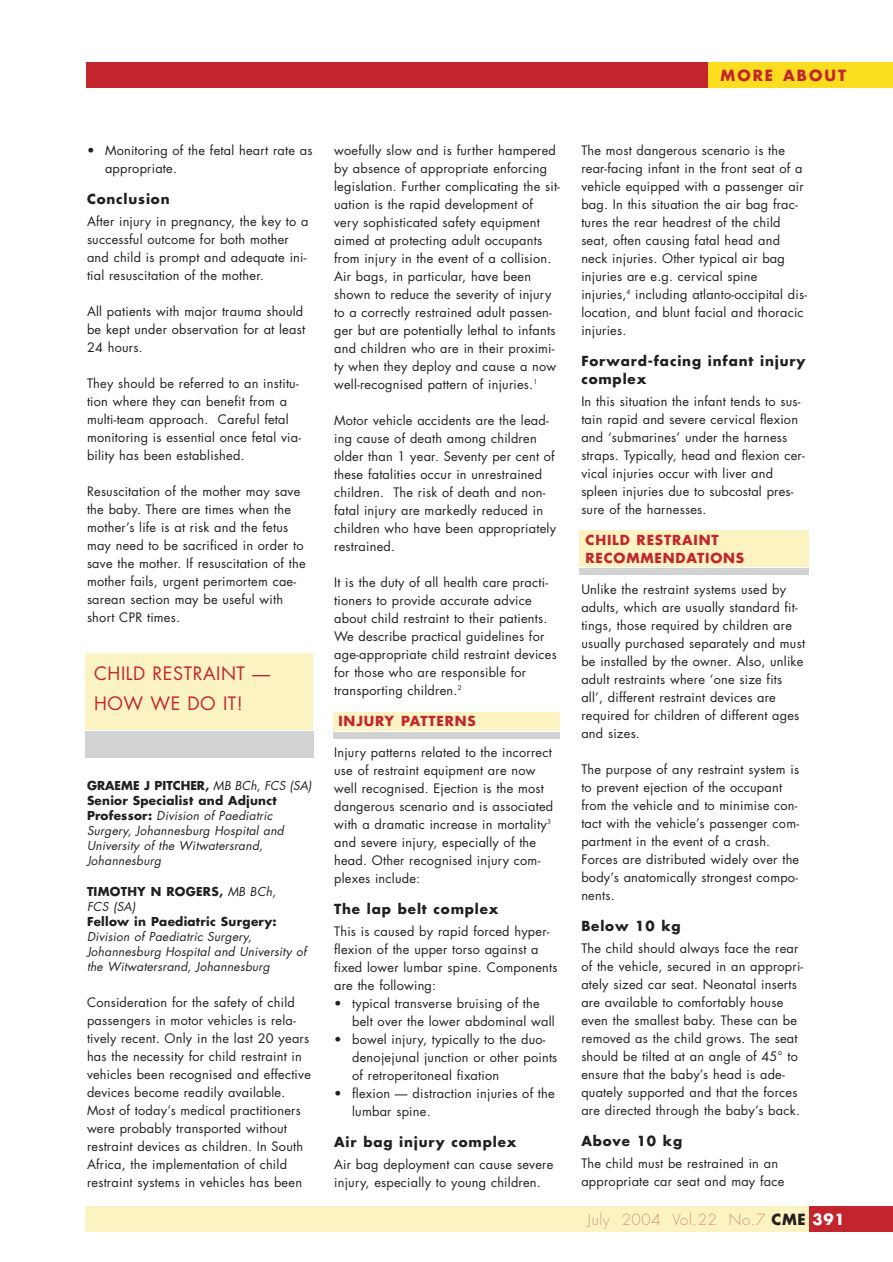
<style>
.page{position:relative;width:893px;height:1262px;background:#fff}
.page>*{position:absolute;margin:0;border:0;box-sizing:border-box;transform-origin:0 0}
.t1{font:18px/30px "Futura";letter-spacing:.03em;color:#c2262c}
.t2{font:300 15px "Futura";letter-spacing:.035em;color:#db9079}
.t3{font:700 15px "Futura";letter-spacing:.135em;color:#c2262c}
.t4{font:700 13.5px/18px "Futura";letter-spacing:.06em;color:#231f20}
.t5{font:700 13.5px/18px "Futura";letter-spacing:.06em;color:#c2262c}
.t6{font:12.75px/18px "Futura";letter-spacing:.02em;color:#231f20}
.t7{font:italic 12px/15px "Futura";letter-spacing:.02em;color:#231f20}
.t8{font:700 12px/15px "Futura";letter-spacing:.02em;color:#231f20}
.s1{font-weight:700;font-style:normal}
.s2{font-weight:400;font-style:italic}
.s3{font-weight:700;color:#231f20}
.s4{font-weight:700;color:#fff}
</style>
<div class="page">
<div style="left:333px;top:712px;width:227px;height:19px;background:#fcf3c2"></div>
<div style="left:333px;top:732px;width:227px;height:6px;background:#d1d2d4"></div>
<div style="left:579px;top:530px;width:229px;height:37px;background:#fcf3c2"></div>
<div style="left:579px;top:568px;width:229px;height:6px;background:#d1d2d4"></div>
<div style="left:86px;top:62px;width:721px;height:26px;background:#c2262c"></div>
<div style="left:708px;top:62px;width:184px;height:26px;background:#fadd1f"></div>
<div style="left:86px;top:1206px;width:723px;height:26px;background:#fcf3c2"></div>
<div style="left:809px;top:1206px;width:83px;height:26px;background:#c2262c"></div>
<div style="left:85px;top:731px;width:228px;height:27px;background:#d1d2d4"></div>
<div style="left:85px;top:653px;width:228px;height:77px;background:#fcf3c2"></div>
<p class="t3" style="left:720px;top:68px;width:127px">MORE ABOUT</p>
<p class="t6" style="left:105px;top:143px;width:209px;text-indent:-18px">• Monitoring of the fetal heart rate as appropriate.</p>
<p class="t4" style="left:87px;top:191px;width:84px">Conclusion</p>
<p class="t6" style="left:87px;top:214px;width:223px">After injury in pregnancy, the key to a successful outcome for both mother and child is prompt and adequate ini&shy;tial resuscitation of the mother.</p>
<p class="t6" style="left:87px;top:304px;width:219px">All patients with major trauma should be kept under observation for at least<br>24 hours.</p>
<p class="t6" style="left:87px;top:376px;width:215px">They should be referred to an institu&shy;tion where they can benefit from a multi-team approach. Careful fetal monitoring is essential once fetal via&shy;bility has been established.</p>
<p class="t6" style="left:87px;top:484px;width:220px">Resuscitation of the mother may save the baby. There are times when the mother’s life is at risk and the fetus may need to be sacrificed in order to save the mother. If resuscitation of the mother fails, urgent perimortem cae&shy;sarean section may be useful with short CPR times.</p>
<h1 class="t1" style="left:94px;top:659px;width:178px">CHILD RESTRAINT —<br>HOW WE DO IT!</h1>
<p class="t7" style="left:87px;top:779px;width:226px"><span class="s1">GRAEME J PITCHER,</span> MB BCh, FCS (SA)<br><span class="s1">Senior Specialist and Adjunct<br>Professor:</span> Division of Paediatric<br>Surgery, Johannesburg Hospital and<br>University of the Witwatersrand,<br>Johannesburg</p>
<p class="t8" style="left:87px;top:884px;width:190px">TIMOTHY N ROGERS, <span class="s2">MB BCh,<br>FCS (SA)</span></p>
<p class="t8" style="left:87px;top:914px;width:191px">Fellow in Paediatric Surgery:</p>
<p class="t7" style="left:87px;top:929px;width:221px">Division of Paediatric Surgery,<br>Johannesburg Hospital and University of the Witwatersrand, Johannesburg</p>
<p class="t6" style="left:87px;top:994px;width:225px">Consideration for the safety of child passengers in motor vehicles is rela&shy;tively recent. Only in the last 20 years has the necessity for child restraint in vehicles been recognised and effective devices become readily available.<br>Most of today’s medical practitioners were probably transported without restraint devices as children. In South Africa, the implementation of child restraint systems in vehicles has been</p>
<p class="t6" style="left:334px;top:143px;width:227px">woefully slow and is further hampered by absence of appropriate enforcing legislation. Further complicating the sit&shy;uation is the rapid development of very sophisticated safety equipment aimed at protecting adult occupants from injury in the event of a collision.<br>Air bags, in particular, have been shown to reduce the severity of injury to a correctly restrained adult passen&shy;ger but are potentially lethal to infants and children who are in their proximi&shy;ty when they deploy and cause a now well-recognised pattern of injuries.<sup>1</sup></p>
<p class="t6" style="left:334px;top:413px;width:223px">Motor vehicle accidents are the lead&shy;ing cause of death among children older than 1 year. Seventy per cent of these fatalities occur in unrestrained children. The risk of death and non&shy;fatal injury are markedly reduced in children who have been appropriately restrained.</p>
<p class="t6" style="left:334px;top:575px;width:224px">It is the duty of all health care practi&shy;tioners to provide accurate advice about child restraint to their patients.<br>We describe practical guidelines for age-appropriate child restraint devices for those who are responsible for transporting children.<sup>2</sup></p>
<p class="t5" style="left:338px;top:713px;width:139px">INJURY PATTERNS</p>
<p class="t6" style="left:334px;top:744px;width:220px">Injury patterns related to the incorrect use of restraint equipment are now well recognised. Ejection is the most dangerous scenario and is associated with a dramatic increase in mortality<sup>3 </sup>and severe injury, especially of the head. Other recognised injury com&shy;plexes include:</p>
<p class="t4" style="left:334px;top:901px;width:166px">The lap belt complex</p>
<p class="t6" style="left:334px;top:923px;width:225px">This is caused by rapid forced hyper&shy;flexion of the upper torso against a fixed lower lumbar spine. Components are the following:</p>
<p class="t6" style="left:352px;top:995px;width:204px;text-indent:-18px">• typical transverse bruising of the belt over the lower abdominal wall</p>
<p class="t6" style="left:352px;top:1031px;width:207px;text-indent:-18px">• bowel injury, typically to the duo&shy;denojejunal junction or other points of retroperitoneal fixation</p>
<p class="t6" style="left:352px;top:1085px;width:204px;text-indent:-18px">• flexion — distraction injuries of the lumbar spine.</p>
<p class="t4" style="left:334px;top:1134px;width:184px">Air bag injury complex</p>
<p class="t6" style="left:334px;top:1156px;width:221px">Air bag deployment can cause severe injury, especially to young children.</p>
<p class="t6" style="left:581px;top:143px;width:227px">The most dangerous scenario is the rear-facing infant in the front seat of a vehicle equipped with a passenger air bag. In this situation the air bag frac&shy;tures the rear headrest of the child seat, often causing fatal head and neck injuries. Other typical air bag injuries are e.g. cervical spine injuries,<sup>4</sup> including atlanto-occipital dis&shy;location, and blunt facial and thoracic injuries.</p>
<p class="t4" style="left:581px;top:353px;width:226px">Forward-facing infant injury complex</p>
<p class="t6" style="left:581px;top:394px;width:225px">In this situation the infant tends to sus&shy;tain rapid and severe cervical flexion and ‘submarines’ under the harness straps. Typically, head and flexion cer&shy;vical injuries occur with liver and spleen injuries due to subcostal pres&shy;sure of the harnesses.</p>
<p class="t5" style="left:585px;top:532px;width:160px">CHILD RESTRAINT<br>RECOMMENDATIONS</p>
<p class="t6" style="left:581px;top:581px;width:225px">Unlike the restraint systems used by adults, which are usually standard fit&shy;tings, those required by children are usually purchased separately and must be installed by the owner. Also, unlike adult restraints where ‘one size fits all’, different restraint devices are required for children of different ages and sizes.</p>
<p class="t6" style="left:581px;top:761px;width:219px">The purpose of any restraint system is to prevent ejection of the occupant from the vehicle and to minimise con&shy;tact with the vehicle’s passenger com&shy;partment in the event of a crash.<br>Forces are distributed widely over the body’s anatomically strongest compo&shy;nents.</p>
<p class="t4" style="left:581px;top:918px;width:101px">Below 10 kg</p>
<p class="t6" style="left:581px;top:940px;width:223px">The child should always face the rear of the vehicle, secured in an appropri&shy;ately sized car seat. Neonatal inserts are available to comfortably house even the smallest baby. These can be removed as the child grows. The seat should be tilted at an angle of 45° to ensure that the baby’s head is ade&shy;quately supported and that the forces are directed through the baby’s back.</p>
<p class="t4" style="left:581px;top:1133px;width:102px">Above 10 kg</p>
<p class="t6" style="left:581px;top:1155px;width:204px">The child must be restrained in an appropriate car seat and may face</p>
<p class="t2" style="left:588px;top:1212px;width:258px">July 2004 Vol.22 No.7 <span class="s3">CME</span> <span class="s4">391</span></p>
</div>
